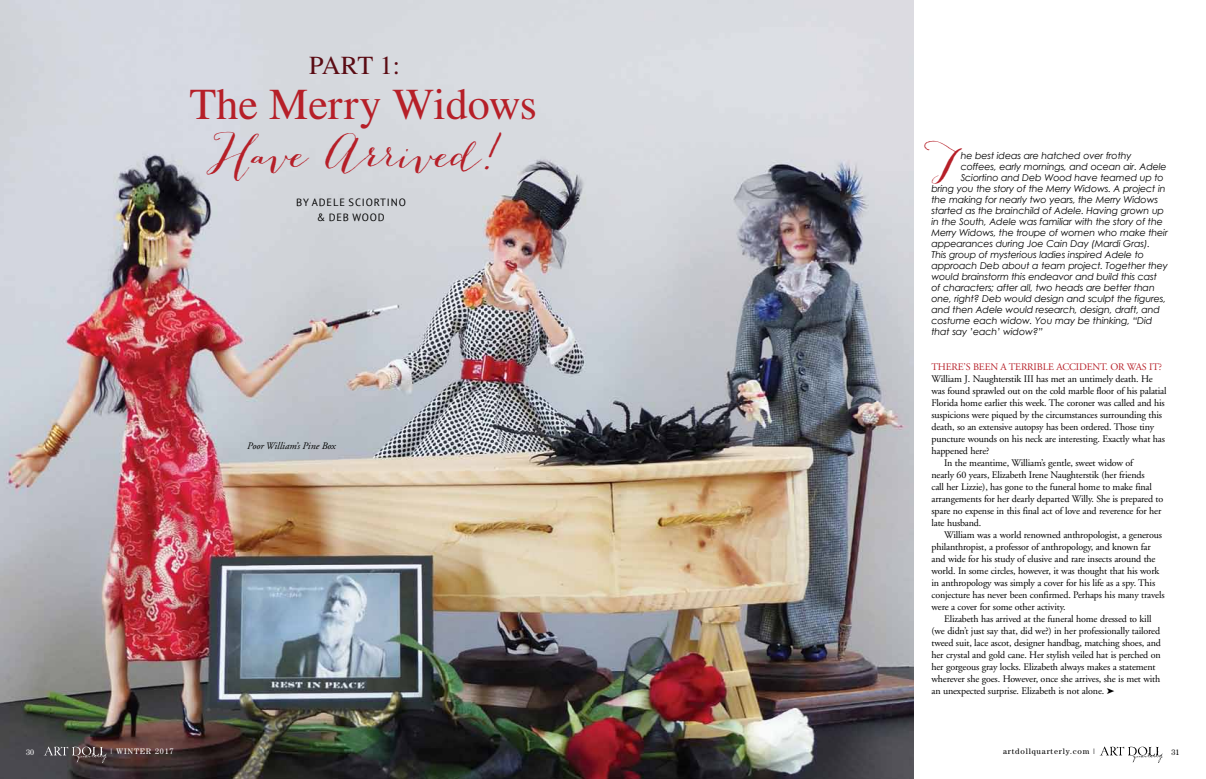
<style>
.page{position:relative;width:1206px;height:779px;background:#fff}
.page>*{position:absolute;margin:0;border:0;box-sizing:border-box;transform-origin:0 0}
.t1{font:44.1px "STIX General";color:#b61f28}
.t2{font:35.8px "Bombshell Pro";color:#b61f28}
.t3{font:34px "Bombshell Pro";color:#b61f28}
.t4{font:26px "STIX General";color:#5a0b13}
.t5{font:10.5px/15px "PT Sans";letter-spacing:.08em;color:#000;text-align:center}
.t6{font:10px "Adobe Garamond";letter-spacing:-.015em;color:#000}
.t7{font:10px "Adobe Garamond";letter-spacing:-.015em;color:#b61f28}
.t8{font:italic 10px "Adobe Garamond";color:#000}
.t9{font:italic 9.5px "Century Gothic";letter-spacing:-.015em;color:#000}
.t10{font:8px "Century";letter-spacing:.1em;color:#000}
.t11{font:8px "Century";letter-spacing:.1em;color:#fff}
</style>
<div class="page">
<img style="left:0;top:0;width:914px;height:778px">
<img style="left:1099px;top:746px;width:64px;height:16px">
<img style="left:43px;top:746px;width:65px;height:16px">
<h3 class="t4" style="left:309px;top:47px;width:93px">Part 1:</h3>
<h1 class="t1" style="left:190px;top:74px;width:349px">The Merry Widows</h1>
<h2 class="t2" style="left:209px;top:132px;width:302px">Have Arrived!</h2>
<p class="t5" style="left:296px;top:194px;width:111px">BY ADELE SCIORTINO &amp; DEB WOOD</p>
<p class="t8" style="left:247px;top:440px;width:90px">Poor William’s Pine Box</p>
<h3 class="t3" style="left:932px;top:141px;width:28px">T</h3>
<p class="t9" style="left:961px;top:150px;width:172px">he best ideas are hatched over frothy</p>
<p class="t9" style="left:961px;top:161px;width:208px">coffees, early mornings, and ocean air. Adele</p>
<p class="t9" style="left:961px;top:172px;width:205px">Sciortino and Deb Wood have teamed up to</p>
<p class="t9" style="left:931px;top:183px;width:236px">bring you the story of the Merry Widows. A project in</p>
<p class="t9" style="left:931px;top:194px;width:228px">the making for nearly two years, the Merry Widows</p>
<p class="t9" style="left:931px;top:205px;width:234px">started as the brainchild of Adele. Having grown up</p>
<p class="t9" style="left:931px;top:216px;width:233px">in the South, Adele was familiar with the story of the</p>
<p class="t9" style="left:931px;top:227px;width:238px">Merry Widows, the troupe of women who make their</p>
<p class="t9" style="left:931px;top:238px;width:220px">appearances during Joe Cain Day (Mardi Gras).</p>
<p class="t9" style="left:931px;top:249px;width:214px">This group of mysterious ladies inspired Adele to</p>
<p class="t9" style="left:931px;top:260px;width:238px">approach Deb about a team project. Together they</p>
<p class="t9" style="left:931px;top:271px;width:227px">would brainstorm this endeavor and build this cast</p>
<p class="t9" style="left:931px;top:282px;width:225px">of characters; after all, two heads are better than</p>
<p class="t9" style="left:931px;top:293px;width:236px">one, right? Deb would design and sculpt the figures,</p>
<p class="t9" style="left:931px;top:304px;width:230px">and then Adele would research, design, draft, and</p>
<p class="t9" style="left:931px;top:315px;width:222px">costume each widow. You may be thinking, “Did</p>
<p class="t9" style="left:931px;top:326px;width:113px">that say ’each’ widow?”</p>
<p class="t7" style="left:932px;top:361px;width:232px">There’s been a terrible accident. Or was it?</p>
<p class="t6" style="left:932px;top:373px;width:223px">William J. Naughterstik III has met an untimely death. He</p>
<p class="t6" style="left:932px;top:385px;width:237px">was found sprawled out on the cold marble floor of his palatial</p>
<p class="t6" style="left:932px;top:397px;width:235px">Florida home earlier this week. The coroner was called and his</p>
<p class="t6" style="left:932px;top:409px;width:232px">suspicions were piqued by the circumstances surrounding this</p>
<p class="t6" style="left:932px;top:421px;width:224px">death, so an extensive autopsy has been ordered. Those tiny</p>
<p class="t6" style="left:932px;top:433px;width:235px">puncture wounds on his neck are interesting. Exactly what has</p>
<p class="t6" style="left:932px;top:445px;width:59px">happened here?</p>
<p class="t6" style="left:944px;top:457px;width:191px">In the meantime, William’s gentle, sweet widow of</p>
<p class="t6" style="left:932px;top:469px;width:215px">nearly 60 years, Elizabeth Irene Naughterstik (her friends</p>
<p class="t6" style="left:931px;top:481px;width:222px">call her Lizzie), has gone to the funeral home to make final</p>
<p class="t6" style="left:931px;top:493px;width:233px">arrangements for her dearly departed Willy. She is prepared to</p>
<p class="t6" style="left:931px;top:505px;width:231px">spare no expense in this final act of love and reverence for her</p>
<p class="t6" style="left:931px;top:517px;width:51px">late husband.</p>
<p class="t6" style="left:944px;top:529px;width:219px">William was a world renowned anthropologist, a generous</p>
<p class="t6" style="left:931px;top:541px;width:221px">philanthropist, a professor of anthropology, and known far</p>
<p class="t6" style="left:931px;top:553px;width:226px">and wide for his study of elusive and rare insects around the</p>
<p class="t6" style="left:931px;top:565px;width:229px">world. In some circles, however, it was thought that his work</p>
<p class="t6" style="left:931px;top:577px;width:225px">in anthropology was simply a cover for his life as a spy. This</p>
<p class="t6" style="left:931px;top:589px;width:235px">conjecture has never been confirmed. Perhaps his many travels</p>
<p class="t6" style="left:931px;top:601px;width:136px">were a cover for some other activity.</p>
<p class="t6" style="left:944px;top:613px;width:209px">Elizabeth has arrived at the funeral home dressed to kill</p>
<p class="t6" style="left:931px;top:625px;width:230px">(we didn’t just say that, did we?) in her professionally tailored</p>
<p class="t6" style="left:931px;top:637px;width:231px">tweed suit, lace ascot, designer handbag, matching shoes, and</p>
<p class="t6" style="left:931px;top:649px;width:231px">her crystal and gold cane. Her stylish veiled hat is perched on</p>
<p class="t6" style="left:931px;top:661px;width:226px">her gorgeous gray locks. Elizabeth always makes a statement</p>
<p class="t6" style="left:931px;top:673px;width:230px">wherever she goes. However, once she arrives, she is met with</p>
<p class="t6" style="left:931px;top:685px;width:185px">an unexpected surprise. Elizabeth is not alone. ➤</p>
<p class="t11" style="left:26px;top:747px;width:9px">30</p>
<p class="t11" style="left:111px;top:746px;width:64px">| WINTER 2017</p>
<p class="t10" style="left:1003px;top:746px;width:93px">artdollquarterly.com |</p>
<p class="t10" style="left:1172px;top:747px;width:9px">31</p>
</div>
